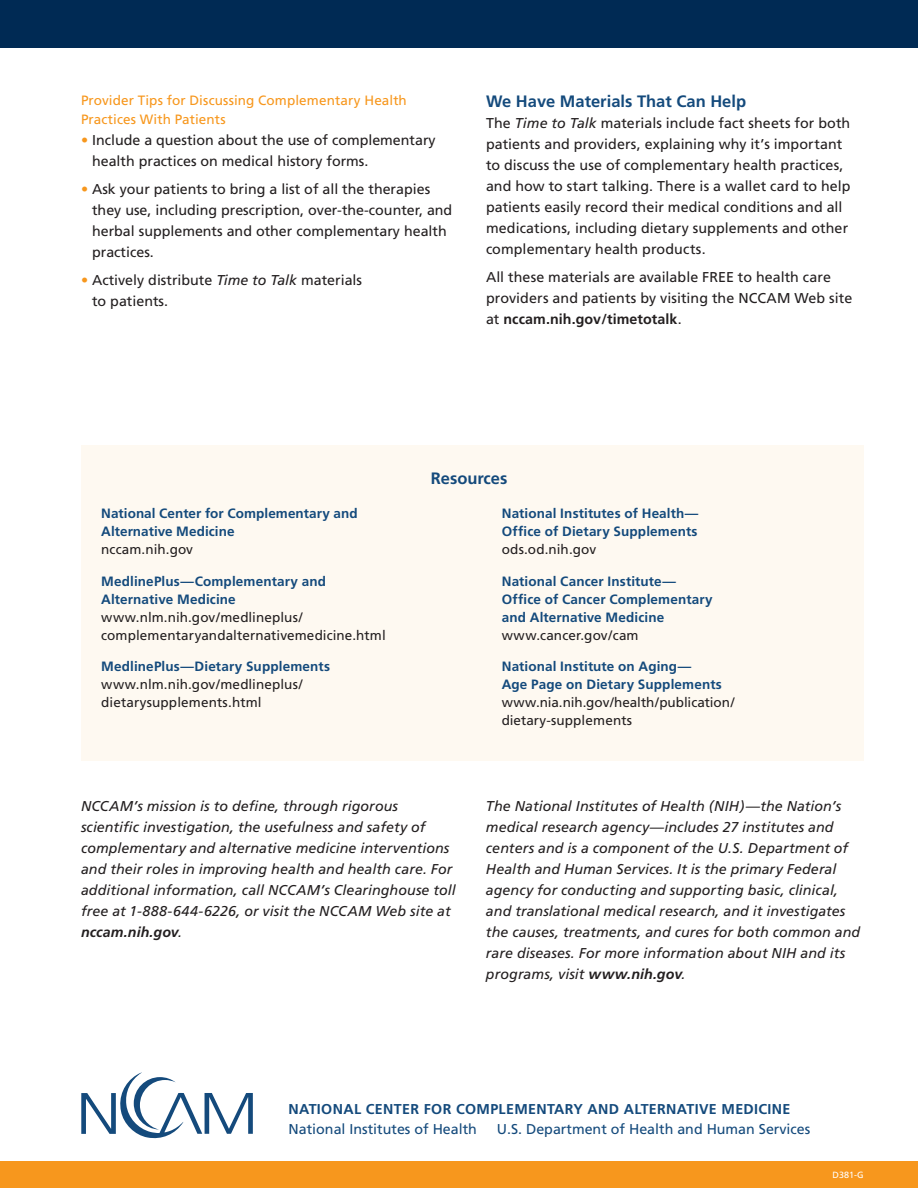
<style>
.page{position:relative;width:918px;height:1188px;background:#fff}
.page>*{position:absolute;margin:0;border:0;box-sizing:border-box;transform-origin:0 0}
.t1{font:700 16.5px "Frutiger";color:#144a7c}
.subhead{font:14.25px/21px "Frutiger";color:#231f20}
.text{font:italic 14.25px/21px "Frutiger";letter-spacing:.005em;color:#231f20}
.t2{font:14.25px "Frutiger";color:#144a7c}
.t3{font:700 14.25px "Frutiger";letter-spacing:.025em;color:#144a7c}
.text-2{font:13.5px/18px "Frutiger";letter-spacing:.005em;color:#231f20}
.text-3{font:700 13.5px/18px "Frutiger";letter-spacing:.01em;color:#144a7c}
.text-4{font:13.5px/19.5px "Frutiger";letter-spacing:.01em;color:#f7971d}
.t4{font:9px "Frutiger";color:#fff}
.s1{color:#f7971d}
.s2{font-style:italic}
.s3{font-weight:700}
.s4{font-weight:400;color:#231f20}
.s5{font-weight:700;color:#144a7c}
</style>
<div class="page">
<div style="left:0;top:1161px;width:918px;height:27px;background:#f7971d"></div>
<div style="left:0;top:0;width:918px;height:48px;background:#002a54"></div>
<div style="left:81px;top:446px;width:783px;height:315px;background:#fef9f1"></div>
<svg style="left:81px;top:1072px;width:172px;height:67px"></svg>
<p class="text-4" style="left:81px;top:90px;width:327px">Provider Tips for Discussing Complementary Health<br>Practices With Patients</p>
<p class="subhead" style="left:92px;top:130px;width:345px;text-indent:-11px"><span class="s1">•</span> Include a question about the use of complementary health practices on medical history forms.</p>
<p class="subhead" style="left:92px;top:178px;width:362px;text-indent:-11px"><span class="s1">•</span> Ask your patients to bring a list of all the therapies they use, including prescription, over-the-counter, and herbal supplements and other complementary health practices.</p>
<p class="subhead" style="left:92px;top:269px;width:272px;text-indent:-11px"><span class="s1">•</span> Actively distribute <span class="s2">Time to Talk</span> materials to patients.</p>
<h2 class="t1" style="left:486px;top:91px;width:262px">We Have Materials That Can Help</h2>
<p class="subhead" style="left:486px;top:112px;width:366px">The <span class="s2">Time to Talk</span> materials include fact sheets for both patients and providers, explaining why it’s important to discuss the use of complementary health practices, and how to start talking. There is a wallet card to help patients easily record their medical conditions and all medications, including dietary supplements and other complementary health products.</p>
<p class="subhead" style="left:486px;top:266px;width:368px">All these materials are available FREE to health care providers and patients by visiting the NCCAM Web site at <span class="s3">nccam.nih.gov/timetotalk</span>.</p>
<p class="text-3" style="left:101px;top:505px;width:258px">National Center for Complementary and<br>Alternative Medicine<br><span class="s4">nccam.nih.gov</span></p>
<p class="text-2" style="left:101px;top:572px;width:286px"><span class="s5">MedlinePlus—Complementary and Alternative Medicine </span>www.nlm.nih.gov/medlineplus/ complementaryandalternativemedicine.html</p>
<p class="text-2" style="left:101px;top:658px;width:230px"><span class="s5">MedlinePlus—Dietary Supplements </span>www.nlm.nih.gov/medlineplus/ dietarysupplements.html</p>
<h2 class="t1" style="left:431px;top:468px;width:78px">Resources</h2>
<p class="text-3" style="left:502px;top:505px;width:198px;text-align:justify">National Institutes of Health— Office of Dietary Supplements <span class="s4">ods.od.nih.gov</span></p>
<p class="text-3" style="left:502px;top:572px;width:212px">National Cancer Institute—<br>Office of Cancer Complementary and Alternative Medicine <span class="s4">www.cancer.gov/cam</span></p>
<p class="text-2" style="left:502px;top:658px;width:234px"><span class="s5">National Institute on Aging—<br>Age Page on Dietary Supplements </span>www.nia.nih.gov/health/publication/ dietary-supplements</p>
<p class="text" style="left:81px;top:796px;width:376px">NCCAM’s mission is to define, through rigorous scientific investigation, the usefulness and safety of complementary and alternative medicine interventions and their roles in improving health and health care. For additional information, call NCCAM’s Clearinghouse toll free at 1-888-644-6226, or visit the NCCAM Web site at <span class="s3">nccam.nih.gov</span>.</p>
<p class="text" style="left:486px;top:796px;width:376px">The National Institutes of Health (NIH)—the Nation’s medical research agency—includes 27 institutes and centers and is a component of the U.S. Department of Health and Human Services. It is the primary Federal agency for conducting and supporting basic, clinical, and translational medical research, and it investigates the causes, treatments, and cures for both common and rare diseases. For more information about NIH and its programs, visit <span class="s3">www.nih.gov</span>.</p>
<p class="t3" style="left:289px;top:1100px;width:503px">NATIONAL CENTER FOR COMPLEMENTARY AND ALTERNATIVE MEDICINE</p>
<p class="t2" style="left:289px;top:1121px;width:190px">National Institutes of Health</p>
<p class="t2" style="left:497px;top:1121px;width:315px">U.S. Department of Health and Human Services</p>
<p class="t4" style="left:833px;top:1169px;width:33px">D381-G</p>
</div>
